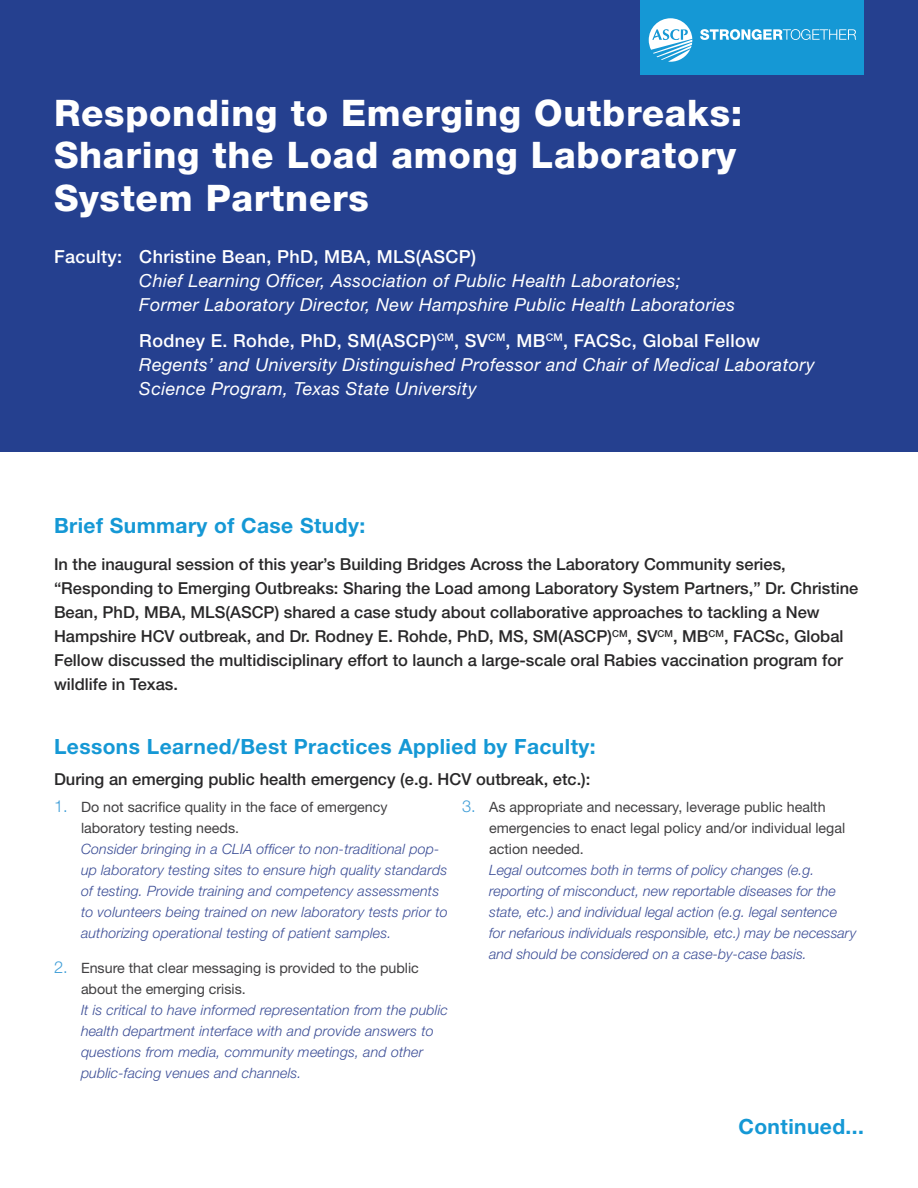
<style>
.page{position:relative;width:918px;height:1188px;background:#fff}
.page>*{position:absolute;margin:0;border:0;box-sizing:border-box;transform-origin:0 0}
.t1{font:800 36.6px/42.3px "Helvetica Neue LT Std";letter-spacing:.02em;color:#fff}
.t2{font:700 21px "Helvetica Neue LT Std";letter-spacing:.02em;color:#1598d5}
.t3{font:italic 18px/24px "Helvetica Neue LT Std";letter-spacing:.02em;color:#fff}
.t4{font:500 18px "Helvetica Neue LT Std";letter-spacing:.02em;color:#fff}
.t5{font:500 16.5px/24px "Helvetica Neue LT Std";color:#292829}
.t6{font:italic 300 14.25px/21px "Helvetica Neue LT Std";letter-spacing:.01em;color:#3b4d96}
.t7{font:14.25px/21px "Helvetica Neue LT Std";color:#414042}
.s1{font-weight:500;font-style:normal}
.s2{font-weight:300;font-size:16.5px;color:#419fd8}
</style>
<div class="page">
<div style="left:0;top:0;width:918px;height:451px;background:#25408f"></div>
<div style="left:641px;top:0;width:223px;height:74px;background:#1598d5"></div>
<svg style="left:649px;top:18px;width:43px;height:44px"></svg>
<svg style="left:700px;top:29px;width:156px;height:11px"></svg>
<h1 class="t1" style="left:54px;top:92px;width:690px">Responding to Emerging Outbreaks:<br>Sharing the Load among Laboratory<br>System Partners</h1>
<p class="t4" style="left:54px;top:246px;width:70px">Faculty:</p>
<p class="t4" style="left:139px;top:246px;width:338px">Christine Bean, PhD, MBA, MLS(ASCP)</p>
<p class="t3" style="left:139px;top:269px;width:597px">Chief Learning Officer, Association of Public Health Laboratories;<br>Former Laboratory Director, New Hampshire Public Health Laboratories</p>
<p class="t3" style="left:139px;top:328px;width:677px"><span class="s1">Rodney E. Rohde, PhD, SM(ASCP)</span><sup>CM</sup><span class="s1">, SV</span><sup>CM</sup><span class="s1">, MB</span><sup>CM</sup><span class="s1">, FACSc, Global Fellow<br></span>Regents’ and University Distinguished Professor and Chair of Medical Laboratory<br>Science Program, Texas State University</p>
<h2 class="t2" style="left:54px;top:512px;width:313px">Brief Summary of Case Study:</h2>
<p class="t5" style="left:54px;top:552px;width:806px">In the inaugural session of this year’s Building Bridges Across the Laboratory Community series, “Responding to Emerging Outbreaks: Sharing the Load among Laboratory System Partners,” Dr. Christine Bean, PhD, MBA, MLS(ASCP) shared a case study about collaborative approaches to tackling a New Hampshire HCV outbreak, and Dr. Rodney E. Rohde, PhD, MS, SM(ASCP)<sup>CM</sup>, SV<sup>CM</sup>, MB<sup>CM</sup>, FACSc, Global Fellow discussed the multidisciplinary effort to launch a large-scale oral Rabies vaccination program for wildlife in Texas.</p>
<h2 class="t2" style="left:54px;top:733px;width:543px">Lessons Learned/Best Practices Applied by Faculty:</h2>
<p class="t5" style="left:54px;top:767px;width:538px">During an emerging public health emergency (e.g. HCV outbreak, etc.):</p>
<p class="t7" style="left:81px;top:797px;width:308px;text-indent:-27px"><span class="s2">1.</span> Do not sacrifice quality in the face of emergency laboratory testing needs.</p>
<p class="t6" style="left:81px;top:839px;width:368px">Consider bringing in a CLIA officer to non-traditional pop&shy;up laboratory testing sites to ensure high quality standards of testing. Provide training and competency assessments to volunteers being trained on new laboratory tests prior to authorizing operational testing of patient samples.</p>
<p class="t7" style="left:81px;top:957px;width:339px;text-indent:-27px"><span class="s2">2.</span> Ensure that clear messaging is provided to the public about the emerging crisis.</p>
<p class="t6" style="left:81px;top:999px;width:368px">It is critical to have informed representation from the public health department interface with and provide answers to questions from media, community meetings, and other public-facing venues and channels.</p>
<p class="t7" style="left:489px;top:797px;width:358px;text-indent:-27px"><span class="s2">3.</span> As appropriate and necessary, leverage public health emergencies to enact legal policy and/or individual legal action needed.</p>
<p class="t6" style="left:489px;top:860px;width:369px">Legal outcomes both in terms of policy changes (e.g. reporting of misconduct, new reportable diseases for the state, etc.) and individual legal action (e.g. legal sentence for nefarious individuals responsible, etc.) may be necessary and should be considered on a case-by-case basis.</p>
<h2 class="t2" style="left:738px;top:1114px;width:127px">Continued...</h2>
</div>
